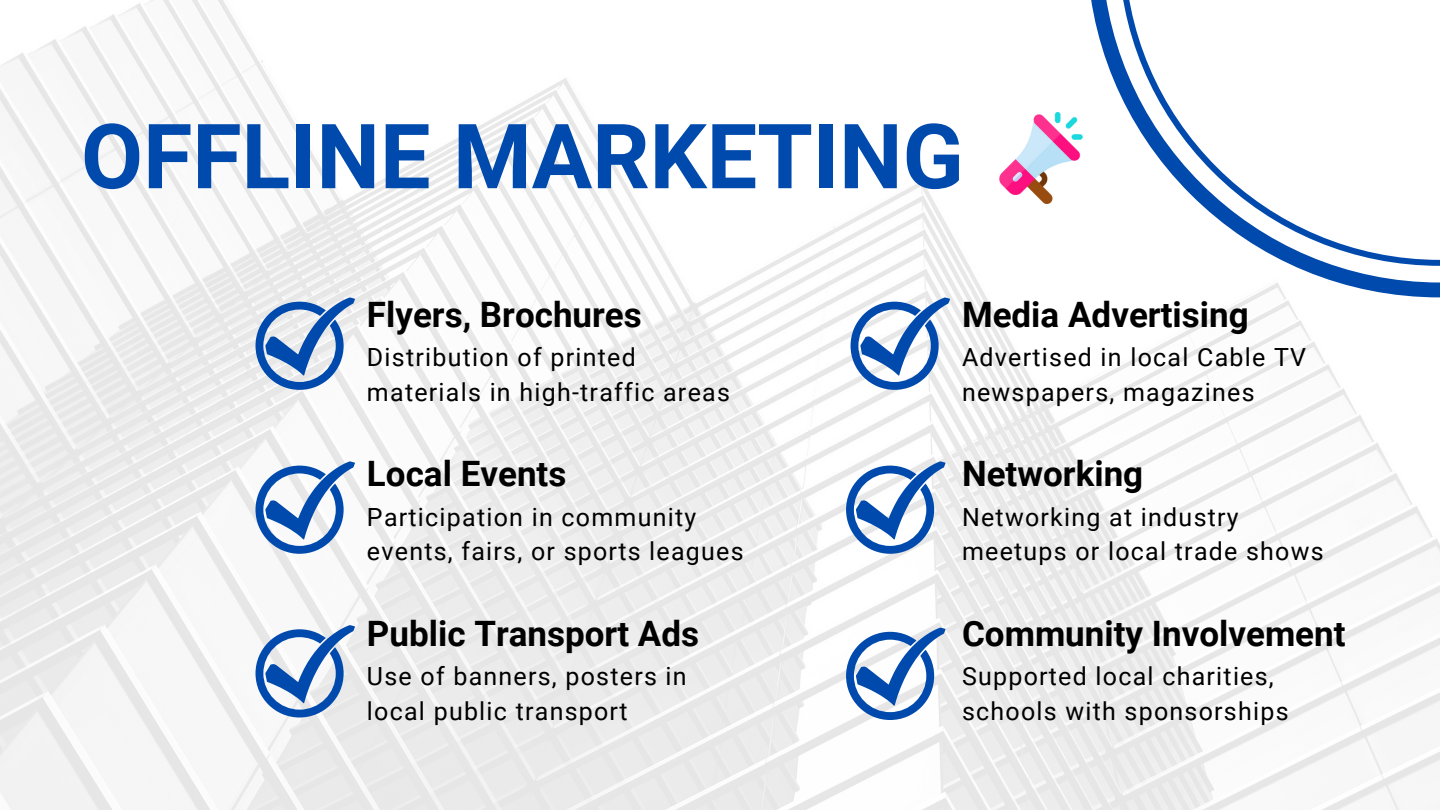
<style>
.page{position:relative;width:1440px;height:810px;background:#fff}
.page>*{position:absolute;margin:0;border:0;box-sizing:border-box;transform-origin:0 0}
.t1{font:700 90px "Roboto";color:#004aad}
.t2{font:700 35px "Roboto";color:#000}
.t3{font:25px/34.5px "Roboto";letter-spacing:.05em;color:#000}
</style>
<div class="page">
<img style="left:0;top:0;width:1440px;height:810px">
<svg style="left:256px;top:297px;width:99px;height:93px"></svg>
<svg style="left:851px;top:297px;width:99px;height:93px"></svg>
<svg style="left:846px;top:461px;width:100px;height:93px"></svg>
<svg style="left:846px;top:628px;width:100px;height:92px"></svg>
<svg style="left:256px;top:461px;width:99px;height:93px"></svg>
<svg style="left:256px;top:625px;width:99px;height:92px"></svg>
<svg style="left:1087px;top:0;width:353px;height:297px"></svg>
<svg style="left:1118px;top:0;width:322px;height:266px"></svg>
<img style="left:995px;top:112px;width:92px;height:92px">
<p class="t1" style="left:81px;top:105px;width:884px">OFFLINE MARKETING</p>
<p class="t2" style="left:367px;top:294px;width:276px">Flyers, Brochures</p>
<h1 class="t3" style="left:367px;top:340px;width:364px">Distribution of printed materials in high-traffic areas</h1>
<p class="t2" style="left:367px;top:454px;width:201px">Local Events</p>
<h2 class="t3" style="left:367px;top:500px;width:378px">Participation in community events, fairs, or sports leagues</h2>
<h2 class="t2" style="left:367px;top:613px;width:334px">Public Transport Ads</h2>
<p class="t3" style="left:367px;top:659px;width:321px">Use of banners, posters in local public transport</p>
<h2 class="t2" style="left:962px;top:294px;width:288px">Media Advertising</h2>
<p class="t3" style="left:962px;top:340px;width:346px">Advertised in local Cable TV newspapers, magazines</p>
<p class="t2" style="left:962px;top:454px;width:183px">Networking</p>
<p class="t3" style="left:962px;top:500px;width:363px">Networking at industry meetups or local trade shows</p>
<p class="t2" style="left:962px;top:613px;width:385px">Community Involvement</p>
<p class="t3" style="left:962px;top:659px;width:328px">Supported local charities, schools with sponsorships</p>
</div>
